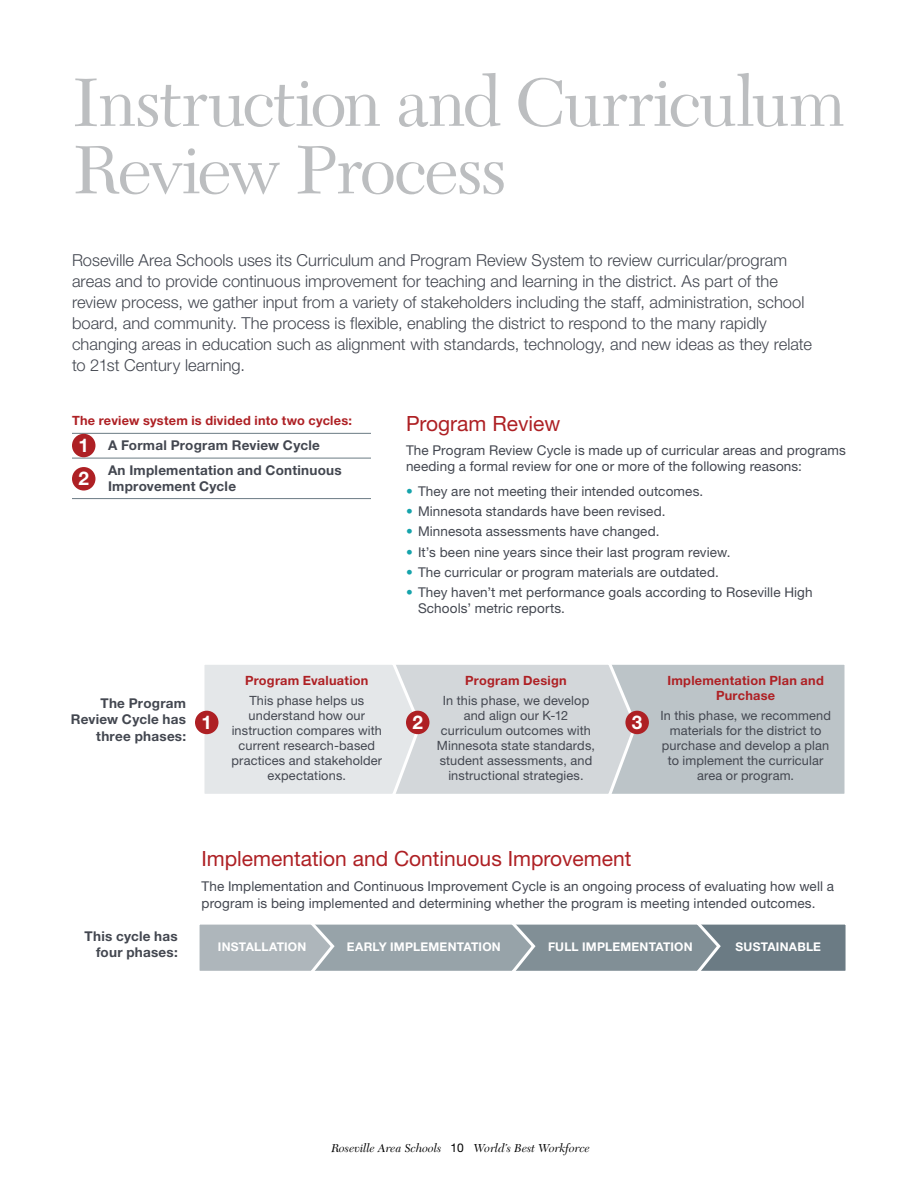
<style>
.page{position:relative;width:918px;height:1188px;background:#fff}
.page>*{position:absolute;margin:0;border:0;box-sizing:border-box;transform-origin:0 0}
.t1{font:71.25px/67.5px "New Caledonia";letter-spacing:-.025em;color:#bcbec0}
.t2{font:21px "Helvetica Neue";color:#ae2024}
.t3{font:700 18.9px/33.3px "Helvetica Neue";color:#fff}
.t4{font:300 16.5px/21px "Helvetica Neue";color:#434750}
.t5{font:13.5px/15.8px "Helvetica Neue";letter-spacing:.01em;color:#434750}
.t6{font:700 13.5px/16.5px "Helvetica Neue";letter-spacing:.02em;color:#434750;text-align:right}
.t7{font:12.75px/15px "Helvetica Neue";letter-spacing:.01em;color:#434750;text-align:center}
.t8{font:700 12.75px/15px "Helvetica Neue";letter-spacing:.02em;color:#ae2024;text-align:center}
.t9{font:700 12px "Helvetica Neue";letter-spacing:.02em;color:#fff}
.t10{font:italic 12px "New Caledonia";color:#000}
.s1{color:#16a3ab}
.s2{font-family:"Helvetica Neue";font-style:normal}
</style>
<div class="page">
<div style="left:643px;top:922px;width:206px;height:52px;background:#6b7b84;border:3px solid #fff"></div>
<svg style="left:199px;top:922px;width:524px;height:52px;background:#a2acb1"></svg>
<div style="left:605px;top:662px;width:243px;height:135px;background:#bcc4c8;border:3px solid #fff"></div>
<hr style="left:72px;top:433px;width:299px;height:1px;background:#6b7b84">
<hr style="left:72px;top:458px;width:299px;height:1px;background:#6b7b84">
<hr style="left:72px;top:498px;width:299px;height:1px;background:#6b7b84">
<svg style="left:200px;top:662px;width:439px;height:135px;background:#dce0e2"></svg>
<div style="left:72px;top:434px;width:23px;height:23px;background:#ae2024;border-radius:50%"></div>
<div style="left:72px;top:467px;width:23px;height:24px;background:#ae2024;border-radius:50%"></div>
<div style="left:195px;top:711px;width:23px;height:23px;background:#ae2024;border-radius:50%"></div>
<div style="left:406px;top:711px;width:23px;height:23px;background:#ae2024;border-radius:50%"></div>
<div style="left:625px;top:711px;width:24px;height:23px;background:#ae2024;border-radius:50%"></div>
<h1 class="t1" style="left:72px;top:70px;width:775px">Instruction and Curriculum<br>Review Process</h1>
<p class="t4" style="left:72px;top:249px;width:742px">Roseville Area Schools uses its Curriculum and Program Review System to review curricular/program areas and to provide continuous improvement for teaching and learning in the district. As part of the review process, we gather input from a variety of stakeholders including the staff, administration, school board, and community. The process is flexible, enabling the district to respond to the many rapidly changing areas in education such as alignment with standards, technology, and new ideas as they relate to 21st Century learning.</p>
<p class="t8" style="left:72px;top:413px;width:282px">The review system is divided into two cycles:</p>
<p class="t6" style="left:108px;top:433px;width:235px;line-height:24.8px;text-align:left">A Formal Program Review Cycle<br>An Implementation and Continuous</p>
<p class="t6" style="left:108px;top:477px;width:130px">Improvement Cycle</p>
<h3 class="t3" style="left:78px;top:428px;width:12px">1<br>2</h3>
<h2 class="t2" style="left:406px;top:411px;width:156px">Program Review</h2>
<p class="t5" style="left:406px;top:442px;width:441px">The Program Review Cycle is made up of curricular areas and programs needing a formal review for one or more of the following reasons:</p>
<p class="t5" style="left:406px;top:483px;width:299px"><span class="s1">•</span> They are not meeting their intended outcomes.</p>
<p class="t5" style="left:406px;top:503px;width:261px"><span class="s1">•</span> Minnesota standards have been revised.</p>
<p class="t5" style="left:406px;top:523px;width:255px"><span class="s1">•</span> Minnesota assessments have changed.</p>
<p class="t5" style="left:406px;top:544px;width:326px"><span class="s1">•</span> It’s been nine years since their last program review.</p>
<p class="t5" style="left:406px;top:564px;width:314px"><span class="s1">•</span> The curricular or program materials are outdated.</p>
<p class="t5" style="left:418px;top:584px;width:396px;text-indent:-12px"><span class="s1">•</span> They haven’t met performance goals according to Roseville High<br>Schools’ metric reports.</p>
<p class="t6" style="left:71px;top:694px;width:117px">The Program<br>Review Cycle has three phases:</p>
<p class="t8" style="left:465px;top:673px;width:103px">Program Design</p>
<p class="t7" style="left:437px;top:692px;width:160px">In this phase, we develop and align our K-12 curriculum outcomes with<br>Minnesota state standards, student assessments, and instructional strategies.</p>
<p class="t8" style="left:245px;top:673px;width:125px">Program Evaluation</p>
<p class="t7" style="left:232px;top:692px;width:152px">This phase helps us understand how our instruction compares with current research-based practices and stakeholder expectations.</p>
<h3 class="t3" style="left:201px;top:705px;width:12px">1</h3>
<h3 class="t3" style="left:412px;top:705px;width:12px">2</h3>
<h3 class="t3" style="left:632px;top:705px;width:12px">3</h3>
<p class="t8" style="left:667px;top:673px;width:158px">Implementation Plan and<br>Purchase</p>
<p class="t7" style="left:660px;top:707px;width:172px">In this phase, we recommend materials for the district to purchase and develop a plan to implement the curricular area or program.</p>
<p class="t6" style="left:85px;top:927px;width:95px">This cycle has four phases:</p>
<h2 class="t2" style="left:201px;top:846px;width:431px">Implementation and Continuous Improvement</h2>
<p class="t5" style="left:201px;top:878px;width:634px;line-height:16.5px">The Implementation and Continuous Improvement Cycle is an ongoing process of evaluating how well a program is being implemented and determining whether the program is meeting intended outcomes.</p>
<p class="t9" style="left:201px;top:940px;width:130px">I nstallatio n E</p>
<p class="t9" style="left:355px;top:940px;width:147px">arly implementation</p>
<p class="t9" style="left:548px;top:940px;width:171px">Full implementation S</p>
<p class="t9" style="left:744px;top:940px;width:79px">ustainable</p>
<p class="t10" style="left:331px;top:1142px;width:260px">Roseville Area Schools <span class="s2">10</span> World’s Best Workforce</p>
</div>
